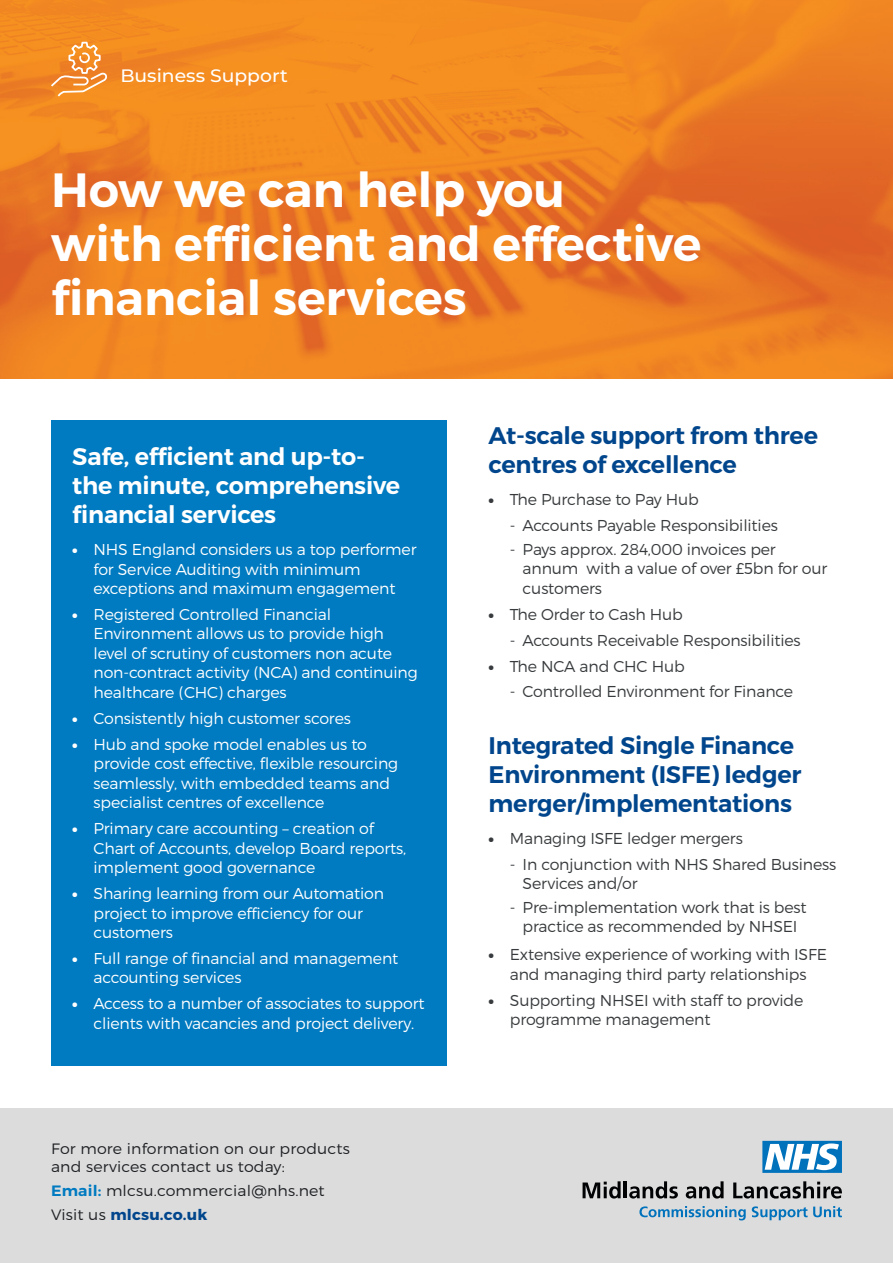
<style>
.page{position:relative;width:893px;height:1263px;background:#fff}
.page>*{position:absolute;margin:0;border:0;box-sizing:border-box;transform-origin:0 0}
.t1{font:600 48px/54px "Montserrat";color:#fff}
.Heading{font:600 24px/28.8px "Montserrat";letter-spacing:-.01em;color:#01468c}
.Heading-2{font:600 24px/28.8px "Montserrat";letter-spacing:-.01em;color:#fff}
.t2{font:500 18px "Montserrat";color:#fff;scale:1.04 1}
.t3{font:300 15.75px/19.5px "Montserrat";letter-spacing:-.01em;color:#fff}
.Secondary_Bullets_La{font:300 15.75px/19.5px "Montserrat";letter-spacing:-.01em;color:#383b3d}
.Secondary_Bullets{font:300 15.75px/19.5px "Montserrat";letter-spacing:-.01em;color:#383b3d}
.t4{font:300 15px/18px "Montserrat";letter-spacing:.01em;color:#1f2124;scale:1.05 1}
.t5{font:700 15px "Montserrat";letter-spacing:.01em;color:#01468c;scale:1.05 1}
.s1{font-weight:900;font-size:15px}
.s2{font-weight:600;color:#007ac0}
.s3{font-weight:300;color:#1f2124}
</style>
<div class="page">
<img style="left:0;top:0;width:893px;height:378px">
<div style="left:0;top:1108px;width:893px;height:155px;background:#dcdcdd"></div>
<svg style="left:762px;top:1141px;width:80px;height:32px;background:#76b3da"></svg>
<svg style="left:583px;top:1181px;width:38px;height:17px"></svg>
<hr style="left:624px;top:1181px;width:3px;height:17px;background:#010203">
<svg style="left:629px;top:1181px;width:49px;height:17px"></svg>
<svg style="left:686px;top:1181px;width:38px;height:17px"></svg>
<svg style="left:733px;top:1181px;width:109px;height:17px"></svg>
<svg style="left:639px;top:1206px;width:107px;height:14px"></svg>
<svg style="left:752px;top:1206px;width:90px;height:14px"></svg>
<svg style="left:49px;top:41px;width:60px;height:57px;background:#f39942"></svg>
<div style="left:51px;top:421px;width:395px;height:645px;background:#007ac0"></div>
<p class="t2" style="left:120px;top:64px;width:162px">Business Support</p>
<p class="t1" style="left:51px;top:163px;width:652px">How we can help you<br>with efficient and effective financial services</p>
<p class="Heading-2" style="left:72px;top:442px;width:329px">Safe, efficient and up-to&shy;the minute, comprehensive financial services</p>
<p class="t3" style="left:94px;top:539px;width:324px;text-indent:-21px"><span class="s1">•</span> NHS England considers us a top performer for Service Auditing with minimum exceptions and maximum engagement</p>
<p class="t3" style="left:94px;top:604px;width:326px;text-indent:-21px"><span class="s1">•</span> Registered Controlled Financial Environment allows us to provide high level of scrutiny of customers non acute non-contract activity (NCA) and continuing healthcare (CHC) charges</p>
<p class="t3" style="left:72px;top:708px;width:280px"><span class="s1">•</span> Consistently high customer scores</p>
<p class="t3" style="left:94px;top:734px;width:306px;text-indent:-21px"><span class="s1">•</span> Hub and spoke model enables us to provide cost effective, flexible resourcing seamlessly, with embedded teams and specialist centres of excellence</p>
<p class="t3" style="left:94px;top:818px;width:314px;text-indent:-21px"><span class="s1">•</span> Primary care accounting – creation of<br>Chart of Accounts, develop Board reports, implement good governance</p>
<p class="t3" style="left:94px;top:883px;width:292px;text-indent:-21px"><span class="s1">•</span> Sharing learning from our Automation project to improve efficiency for our customers</p>
<p class="t3" style="left:94px;top:948px;width:306px;text-indent:-21px"><span class="s1">•</span> Full range of financial and management accounting services</p>
<p class="t3" style="left:94px;top:994px;width:332px;text-indent:-21px"><span class="s1">•</span> Access to a number of associates to support clients with vacancies and project delivery.</p>
<p class="t4" style="left:51px;top:1139px;width:286px">For more information on our products and services contact us today:</p>
<p class="t4" style="left:51px;top:1181px;width:262px"><span class="s2">Email:</span> mlcsu.commercial@nhs.net</p>
<p class="t5" style="left:51px;top:1206px;width:150px"><span class="s3">Visit us</span> mlcsu.co.uk</p>
<p class="Heading" style="left:489px;top:421px;width:331px">At-scale support from three centres of excellence</p>
<p class="Secondary_Bullets_La" style="left:489px;top:490px;width:212px"><span class="s1">•</span> The Purchase to Pay Hub</p>
<p class="Secondary_Bullets" style="left:510px;top:516px;width:270px">- Accounts Payable Responsibilities</p>
<p class="Secondary_Bullets_La" style="left:523px;top:539px;width:306px;text-indent:-13px">- Pays approx. 284,000 invoices per annum with a value of over £5bn for our customers</p>
<p class="Secondary_Bullets_La" style="left:489px;top:604px;width:196px"><span class="s1">•</span> The Order to Cash Hub</p>
<p class="Secondary_Bullets_La" style="left:489px;top:630px;width:314px">- Accounts Receivable Responsibilities</p>
<p class="Secondary_Bullets_La" style="left:489px;top:656px;width:198px"><span class="s1">•</span> The NCA and CHC Hub</p>
<p class="Secondary_Bullets_La" style="left:489px;top:682px;width:306px">- Controlled Environment for Finance</p>
<p class="Heading" style="left:489px;top:731px;width:314px">Integrated Single Finance<br>Environment (ISFE) ledger merger/implementations</p>
<p class="Secondary_Bullets_La" style="left:489px;top:828px;width:256px"><span class="s1">•</span> Managing ISFE ledger mergers</p>
<p class="Secondary_Bullets" style="left:523px;top:854px;width:315px;text-indent:-34px">- In conjunction with NHS Shared Business<br>Services and/or</p>
<p class="Secondary_Bullets" style="left:523px;top:897px;width:286px;text-indent:-34px">- Pre-implementation work that is best practice as recommended by NHSEI</p>
<p class="Secondary_Bullets_La" style="left:489px;top:945px;width:340px;text-align:center"><span class="s1">•</span> Extensive experience of working with ISFE and managing third party relationships</p>
<p class="Secondary_Bullets_La" style="left:510px;top:990px;width:295px;text-indent:-21px"><span class="s1">•</span> Supporting NHSEI with staff to provide programme management</p>
</div>
